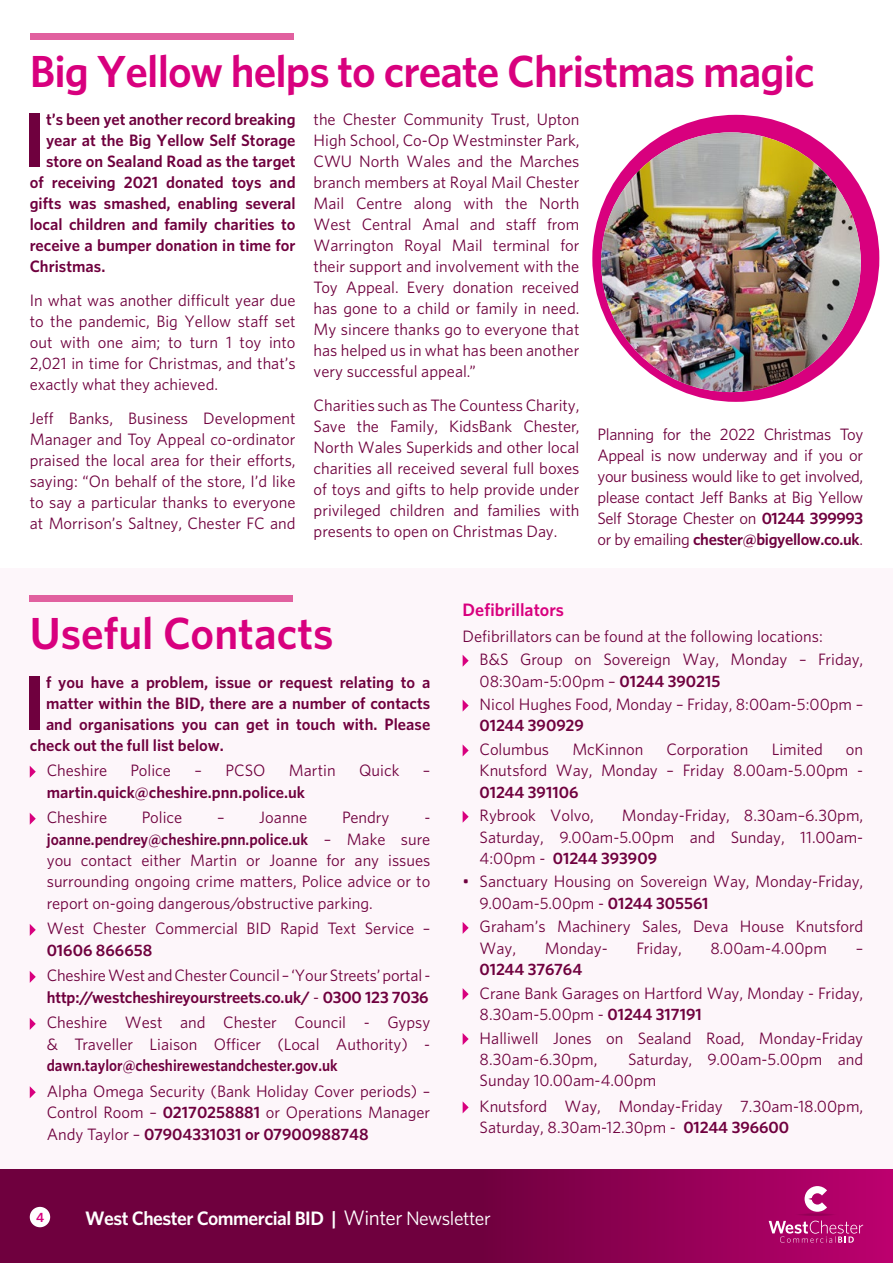
<style>
.page{position:relative;width:893px;height:1263px;background:#fff}
.page>*{position:absolute;margin:0;border:0;box-sizing:border-box;transform-origin:0 0}
.t1{font:600 77.4px "Whitney A";color:#6f003e}
.t2{font:600 45px "Whitney A";letter-spacing:-.02em;color:#d8007e}
.t3{font:600 45px "Whitney A";color:#d8007e}
.t4{font:600 19.5px "Whitney A";letter-spacing:-.025em;color:#fff}
.t5{font:600 18px "Whitney A";color:#d8007e}
.t6{font:16.5px/21px "Whitney A";color:#6f003e;text-align:justify}
.t7{font:600 16.5px "Whitney A";color:#6f003e}
.t8{font:600 13.5px "Whitney A";color:#d8007e}
.s1{font-weight:600}
.s2{font-weight:400;font-size:21px}
.s3{font-weight:400}
</style>
<div class="page">
<div style="left:0;top:568px;width:893px;height:695px;background:#fdf6fa"></div>
<svg style="left:0;top:1169px;width:893px;height:94px;background:#7e0047"></svg>
<svg style="left:769px;top:1186px;width:94px;height:57px;background:#b9237b"></svg>
<div style="left:30px;top:1207px;width:20px;height:20px;background:#fff;border-radius:50%"></div>
<div style="left:30px;top:34px;width:263px;height:6px;background:#e1609f"></div>
<div style="left:592px;top:115px;width:287px;height:287px;background:#d8007e;border-radius:50%"></div>
<img style="left:601px;top:132px;width:260px;height:260px;border-radius:130px">
<svg style="left:30px;top:766px;width:6px;height:12px"></svg>
<svg style="left:30px;top:813px;width:6px;height:12px"></svg>
<svg style="left:30px;top:924px;width:6px;height:12px"></svg>
<svg style="left:30px;top:971px;width:6px;height:12px"></svg>
<svg style="left:30px;top:1018px;width:6px;height:12px"></svg>
<svg style="left:30px;top:1086px;width:6px;height:12px"></svg>
<svg style="left:463px;top:655px;width:6px;height:12px"></svg>
<svg style="left:463px;top:700px;width:6px;height:11px"></svg>
<svg style="left:463px;top:745px;width:6px;height:11px"></svg>
<svg style="left:463px;top:811px;width:6px;height:12px"></svg>
<svg style="left:463px;top:922px;width:6px;height:12px"></svg>
<svg style="left:463px;top:988px;width:6px;height:12px"></svg>
<svg style="left:463px;top:1033px;width:6px;height:12px"></svg>
<svg style="left:463px;top:1102px;width:6px;height:11px"></svg>
<div style="left:29px;top:596px;width:264px;height:6px;background:#e1609f"></div>
<p class="t2" style="left:30px;top:41px;width:787px">Big Yellow helps to create Christmas magic</p>
<p class="t1" style="left:24px;top:89px;width:24px">I</p>
<p class="t7" style="left:46px;top:108px;width:251px">t’s been yet another record breaking</p>
<p class="t6" style="left:314px;top:108px;width:267px">the Chester Community Trust, Upton High School, Co-Op Westminster Park, CWU North Wales and the Marches branch members at Royal Mail Chester Mail Centre along with the North West Central Amal and staff from Warrington Royal Mail terminal for their support and involvement with the Toy Appeal. Every donation received has gone to a child or family in need.<br>My sincere thanks go to everyone that has helped us in what has been another very successful appeal.”</p>
<p class="t6" style="left:314px;top:394px;width:267px">Charities such as The Countess Charity, Save the Family, KidsBank Chester, North Wales Superkids and other local charities all received several full boxes of toys and gifts to help provide under privileged children and families with presents to open on Christmas Day.</p>
<p class="t7" style="left:46px;top:129px;width:251px">year at the Big Yellow Self Storage</p>
<p class="t7" style="left:46px;top:150px;width:251px">store on Sealand Road as the target</p>
<p class="t7" style="left:30px;top:171px;width:267px">of receiving 2021 donated toys and</p>
<p class="t7" style="left:30px;top:192px;width:267px">gifts was smashed, enabling several</p>
<p class="t7" style="left:30px;top:213px;width:267px">local children and family charities to</p>
<p class="t7" style="left:30px;top:234px;width:267px">receive a bumper donation in time for</p>
<p class="t7" style="left:30px;top:255px;width:77px">Christmas.</p>
<p class="t6" style="left:30px;top:289px;width:267px">In what was another difficult year due to the pandemic, Big Yellow staff set out with one aim; to turn 1 toy into 2,021 in time for Christmas, and that’s exactly what they achieved.</p>
<p class="t6" style="left:30px;top:407px;width:267px">Jeff Banks, Business Development Manager and Toy Appeal co-ordinator praised the local area for their efforts, saying: “On behalf of the store, I’d like to say a particular thanks to everyone at Morrison’s Saltney, Chester FC and</p>
<p class="t6" style="left:597px;top:423px;width:267px">Planning for the 2022 Christmas Toy Appeal is now underway and if you or your business would like to get involved, please contact Jeff Banks at Big Yellow Self Storage Chester on <span class="s1">01244 399993 </span>or by emailing <span class="s1">chester@bigyellow.co.uk</span>.</p>
<p class="t3" style="left:30px;top:603px;width:305px">Useful Contacts</p>
<p class="t1" style="left:24px;top:651px;width:24px">I</p>
<p class="t7" style="left:46px;top:671px;width:386px">f you have a problem, issue or request relating to a</p>
<p class="t7" style="left:46px;top:692px;width:386px">matter within the BID, there are a number of contacts</p>
<p class="t7" style="left:46px;top:713px;width:386px">and organisations you can get in touch with. Please</p>
<p class="t7" style="left:30px;top:734px;width:195px">check out the full list below.</p>
<p class="t6" style="left:47px;top:759px;width:62px">Cheshire</p>
<p class="t6" style="left:131px;top:759px;width:42px">Police</p>
<p class="t6" style="left:194px;top:759px;width:72px">– PCSO</p>
<p class="t6" style="left:289px;top:759px;width:48px">Martin</p>
<p class="t6" style="left:359px;top:759px;width:42px">Quick</p>
<p class="t6" style="left:423px;top:759px;width:9px">–</p>
<p class="t7" style="left:47px;top:781px;width:260px">martin.quick@cheshire.pnn.police.uk</p>
<p class="t6" style="left:47px;top:806px;width:62px">Cheshire</p>
<p class="t6" style="left:142px;top:806px;width:42px">Police</p>
<p class="t6" style="left:217px;top:806px;width:92px">– Joanne</p>
<p class="t6" style="left:342px;top:806px;width:49px">Pendry</p>
<p class="t6" style="left:47px;top:806px;width:385px;text-indent:378px">- <span class="s1">joanne.pendrey@cheshire.pnn.police.uk</span> – Make sure you contact either Martin or Joanne for any issues surrounding ongoing crime matters, Police advice or to report on-going dangerous/obstructive parking.</p>
<p class="t6" style="left:47px;top:917px;width:385px">West Chester Commercial BID Rapid Text Service –<br><span class="s1">01606 866658</span></p>
<p class="t6" style="left:47px;top:964px;width:385px">Cheshire West and Chester Council – ‘Your Streets’ portal - <span class="s1">http://westcheshireyourstreets.co.uk/</span> - <span class="s1">0300 123 7036</span></p>
<p class="t6" style="left:47px;top:1011px;width:385px">Cheshire West and Chester Council - Gypsy &amp; Traveller Liaison Officer (Local Authority) - <span class="s1">dawn.taylor@cheshirewestandchester.gov.uk</span></p>
<p class="t6" style="left:47px;top:1080px;width:385px">Alpha Omega Security (Bank Holiday Cover periods) – Control Room – <span class="s1">02170258881</span> or Operations Manager Andy Taylor – <span class="s1">07904331031 or 07900988748</span></p>
<p class="t5" style="left:463px;top:598px;width:103px">Defibrillators</p>
<p class="t6" style="left:463px;top:625px;width:362px">Defibrillators can be found at the following locations:</p>
<p class="t6" style="left:480px;top:648px;width:385px">B&amp;S Group on Sovereign Way, Monday – Friday,<br>08:30am-5:00pm – <span class="s1">01244 390215</span></p>
<p class="t6" style="left:480px;top:693px;width:385px">Nicol Hughes Food, Monday – Friday, 8:00am-5:00pm –<br><span class="s1">01244 390929</span></p>
<p class="t6" style="left:480px;top:738px;width:71px">Columbus</p>
<p class="t6" style="left:572px;top:738px;width:73px">McKinnon</p>
<p class="t6" style="left:666px;top:738px;width:84px">Corporation</p>
<p class="t6" style="left:772px;top:738px;width:53px">Limited</p>
<p class="t6" style="left:480px;top:738px;width:385px;text-indent:366px">on Knutsford Way, Monday – Friday 8.00am-5.00pm - <span class="s1">01244 391106</span></p>
<p class="t6" style="left:480px;top:804px;width:116px">Rybrook Volvo,</p>
<p class="t6" style="left:480px;top:804px;width:385px;text-indent:142px">Monday-Friday, 8.30am–6.30pm, Saturday, 9.00am-5.00pm and Sunday, 11.00am-4:00pm - <span class="s1">01244 393909</span></p>
<p class="t6" style="left:480px;top:871px;width:385px;text-indent:-17px">• Sanctuary Housing on Sovereign Way, Monday-Friday,<br>9.00am-5.00pm - <span class="s1">01244 305561</span></p>
<p class="t6" style="left:480px;top:915px;width:385px">Graham’s Machinery Sales, Deva House Knutsford<br>Way,</p>
<p class="t6" style="left:545px;top:937px;width:64px">Monday-</p>
<p class="t6" style="left:637px;top:937px;width:47px">Friday,</p>
<p class="t6" style="left:710px;top:937px;width:118px">8.00am-4.00pm</p>
<p class="t6" style="left:856px;top:937px;width:9px">–</p>
<p class="t7" style="left:480px;top:958px;width:104px">01244 376764</p>
<p class="t6" style="left:480px;top:982px;width:385px">Crane Bank Garages on Hartford Way, Monday - Friday,<br>8.30am-5.00pm - <span class="s1">01244 317191</span></p>
<p class="t6" style="left:480px;top:1027px;width:385px">Halliwell Jones on Sealand Road, Monday-Friday<br>8.30am-6.30pm,</p>
<p class="t6" style="left:480px;top:1048px;width:385px;text-indent:148px">Saturday, 9.00am-5.00pm and<br>Sunday 10.00am-4.00pm</p>
<p class="t6" style="left:480px;top:1095px;width:385px">Knutsford Way, Monday-Friday 7.30am-18.00pm,<br>Saturday, 8.30am-12.30pm - <span class="s1">01244 396600</span></p>
<p class="t8" style="left:36px;top:1208px;width:10px">4</p>
<p class="t4" style="left:85px;top:1205px;width:407px">West Chester Commercial BID | <span class="s2">Winter</span> <span class="s3">Newsletter</span></p>
</div>
